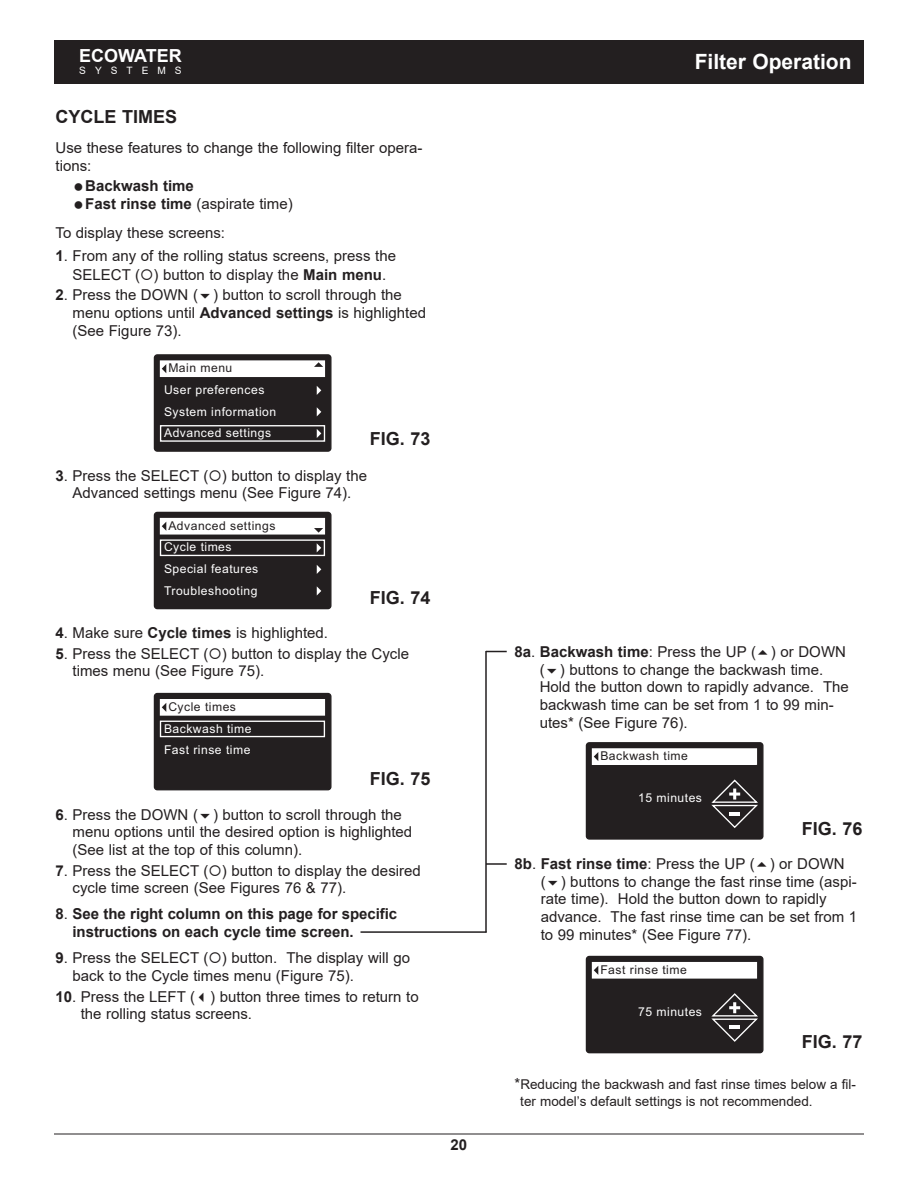
<style>
.page{position:relative;width:918px;height:1188px;background:#fff}
.page>*{position:absolute;margin:0;border:0;box-sizing:border-box;transform-origin:0 0}
.t1{font:700 21px "Arial";color:#fff}
.t2{font:700 18px "Arial";color:#231f20}
.t3{font:700 18px "Arial";color:#fff}
.t4{font:15px/17.9px "Arial";color:#231f20}
.t5{font:700 15px/18px "Arial";letter-spacing:-.005em;color:#231f20}
.t6{font:13.5px/17px "Arial";color:#231f20}
.t7{font:12.15px/21.6px "Arial";letter-spacing:.04em;color:#fff}
.t8{font:12.15px "Arial";letter-spacing:.04em;color:#231f20}
.t9{font:10.2px "Arial";letter-spacing:.89em;color:#fff}
.s1{font-weight:400}
.s2{font-weight:700}
.s3{font-size:15px}
</style>
<div class="page">
<hr style="left:54px;top:1134px;width:810px;height:1px;background:#231f20">
<div style="left:154px;top:694px;width:177px;height:96px;background:#231f20;border-radius:3px"></div>
<div style="left:154px;top:693px;width:178px;height:97px;border:1px solid #231f20;border-radius:3px"></div>
<div style="left:161px;top:700px;width:163px;height:15px;background:#fff"></div>
<div style="left:160px;top:699px;width:165px;height:17px;border:1px solid #fff"></div>
<div style="left:160px;top:721px;width:165px;height:16px;border:1px solid #fff"></div>
<svg style="left:162px;top:703px;width:4px;height:9px"></svg>
<div style="left:154px;top:512px;width:177px;height:97px;background:#231f20;border-radius:3px"></div>
<div style="left:154px;top:512px;width:178px;height:97px;border:1px solid #231f20;border-radius:3px"></div>
<div style="left:161px;top:519px;width:163px;height:15px;background:#fff"></div>
<div style="left:160px;top:518px;width:165px;height:17px;border:1px solid #fff"></div>
<div style="left:160px;top:539px;width:165px;height:17px;border:1px solid #fff"></div>
<svg style="left:317px;top:586px;width:4px;height:9px"></svg>
<svg style="left:317px;top:565px;width:4px;height:9px"></svg>
<svg style="left:314px;top:528px;width:9px;height:5px"></svg>
<svg style="left:162px;top:522px;width:4px;height:9px"></svg>
<svg style="left:317px;top:543px;width:4px;height:9px"></svg>
<div style="left:154px;top:355px;width:177px;height:96px;background:#231f20;border-radius:3px"></div>
<div style="left:154px;top:354px;width:178px;height:98px;border:1px solid #231f20;border-radius:3px"></div>
<div style="left:161px;top:361px;width:163px;height:15px;background:#fff"></div>
<div style="left:160px;top:360px;width:165px;height:17px;border:1px solid #fff"></div>
<svg style="left:317px;top:429px;width:4px;height:9px"></svg>
<svg style="left:317px;top:407px;width:4px;height:9px"></svg>
<svg style="left:162px;top:364px;width:4px;height:9px"></svg>
<svg style="left:317px;top:386px;width:4px;height:9px"></svg>
<div style="left:160px;top:425px;width:165px;height:17px;border:1px solid #fff"></div>
<svg style="left:314px;top:362px;width:9px;height:5px"></svg>
<div style="left:586px;top:956px;width:177px;height:97px;background:#231f20;border-radius:3px"></div>
<div style="left:586px;top:956px;width:178px;height:97px;border:1px solid #231f20;border-radius:3px"></div>
<div style="left:593px;top:963px;width:163px;height:15px;background:#fff"></div>
<div style="left:592px;top:962px;width:165px;height:17px;border:1px solid #fff"></div>
<svg style="left:594px;top:966px;width:4px;height:9px"></svg>
<svg style="left:711px;top:993px;width:47px;height:49px"></svg>
<hr style="left:486px;top:863px;width:21px;height:2px;background:#231f20">
<hr style="left:361px;top:931px;width:126px;height:2px;background:#231f20">
<div style="left:54px;top:40px;width:810px;height:44px;background:#231f20"></div>
<div style="left:586px;top:743px;width:177px;height:96px;background:#231f20;border-radius:3px"></div>
<div style="left:586px;top:742px;width:178px;height:98px;border:1px solid #231f20;border-radius:3px"></div>
<div style="left:593px;top:749px;width:163px;height:15px;background:#fff"></div>
<div style="left:592px;top:748px;width:165px;height:17px;border:1px solid #fff"></div>
<svg style="left:594px;top:752px;width:4px;height:9px"></svg>
<svg style="left:711px;top:779px;width:47px;height:49px"></svg>
<svg style="left:487px;top:651px;width:20px;height:1px"></svg>
<hr style="left:485px;top:651px;width:2px;height:281px;background:#231f20">
<p class="t3" style="left:79px;top:46px;width:104px">ECOWATER</p>
<p class="t9" style="left:79px;top:65px;width:104px">SYSTEMS</p>
<p class="t2" style="left:56px;top:106px;width:123px">CYCLE TIMES</p>
<p class="t4" style="left:56px;top:139px;width:368px">Use these features to change the following filter opera&shy;tions:</p>
<p class="t5" style="left:85px;top:177px;width:209px">Backwash time<br>Fast rinse time <span class="s1">(aspirate time)</span></p>
<p class="t4" style="left:56px;top:224px;width:171px">To display these screens:</p>
<p class="t4" style="left:56px;top:247px;width:342px;line-height:18.6px;text-align:center"><span class="s2">1</span>. From any of the rolling status screens, press the<br>SELECT (○) button to display the <span class="s2">Main menu</span>.</p>
<p class="t4" style="left:73px;top:287px;width:355px;text-indent:-17px"><span class="s2">2</span>. Press the DOWN ( ) button to scroll through the menu options until <span class="s2">Advanced settings</span> is highlighted (See Figure 73).</p>
<p class="t8" style="left:168px;top:364px;width:65px">Main menu</p>
<p class="t7" style="left:164px;top:380px;width:114px">User preferences<br>System information<br>Advanced settings</p>
<p class="t2" style="left:370px;top:429px;width:62px">FIG. 73</p>
<p class="t4" style="left:56px;top:467px;width:313px;line-height:17.4px;text-align:center"><span class="s2">3</span>. Press the SELECT (○) button to display the<br>Advanced settings menu (See Figure 74).</p>
<p class="t8" style="left:168px;top:521px;width:109px">Advanced settings</p>
<p class="t7" style="left:164px;top:538px;width:96px">Cycle times<br>Special features<br>Troubleshooting</p>
<p class="t2" style="left:370px;top:588px;width:62px">FIG. 74</p>
<p class="t4" style="left:56px;top:624px;width:274px"><span class="s2">4</span>. Make sure <span class="s2">Cycle times</span> is highlighted.</p>
<p class="t4" style="left:73px;top:645px;width:338px;line-height:17.4px;text-indent:-17px"><span class="s2">5</span>. Press the SELECT (○) button to display the Cycle times menu (See Figure 75).</p>
<p class="t8" style="left:168px;top:702px;width:69px">Cycle times</p>
<p class="t7" style="left:164px;top:719px;width:89px">Backwash time<br>Fast rinse time</p>
<p class="t2" style="left:370px;top:769px;width:62px">FIG. 75</p>
<p class="t4" style="left:73px;top:806px;width:341px;text-indent:-17px"><span class="s2">6</span>. Press the DOWN ( ) button to scroll through the menu options until the desired option is highlighted (See list at the top of this column).</p>
<p class="t4" style="left:73px;top:862px;width:350px;line-height:17.4px;text-indent:-17px"><span class="s2">7</span>. Press the SELECT (○) button to display the desired cycle time screen (See Figures 76 &amp; 77).</p>
<p class="t5" style="left:73px;top:905px;width:326px;text-indent:-17px">8<span class="s1">.</span> See the right column on this page for specific instructions on each cycle time screen.</p>
<p class="t4" style="left:73px;top:949px;width:339px;line-height:17.4px;text-indent:-17px"><span class="s2">9</span>. Press the SELECT (○) button. The display will go back to the Cycle times menu (Figure 75).</p>
<p class="t4" style="left:81px;top:988px;width:339px;line-height:17.1px;text-indent:-25px"><span class="s2">10</span>. Press the LEFT (✓) button three times to return to the rolling status screens.</p>
<p class="t5" style="left:451px;top:1136px;width:18px">20</p>
<h1 class="t1" style="left:695px;top:50px;width:158px">Filter Operation</h1>
<p class="t4" style="left:540px;top:643px;width:311px;text-indent:-25px"><span class="s2">8a</span>. <span class="s2">Backwash time</span>: Press the UP ( ) or DOWN ( ) buttons to change the backwash time.<br>Hold the button down to rapidly advance. The backwash time can be set from 1 to 99 min&shy;utes* (See Figure 76).</p>
<p class="t8" style="left:600px;top:752px;width:89px">Backwash time</p>
<p class="t7" style="left:638px;top:788px;width:65px">15 minutes</p>
<p class="t2" style="left:802px;top:819px;width:62px">FIG. 76</p>
<p class="t4" style="left:541px;top:855px;width:318px;text-indent:-26px"><span class="s2">8b</span>. <span class="s2">Fast rinse time</span>: Press the UP ( ) or DOWN<br>( ) buttons to change the fast rinse time (aspi&shy;rate time). Hold the button down to rapidly advance. The fast rinse time can be set from 1 to 99 minutes* (See Figure 77).</p>
<p class="t8" style="left:600px;top:965px;width:88px">Fast rinse time</p>
<p class="t7" style="left:638px;top:1002px;width:65px">75 minutes</p>
<p class="t2" style="left:802px;top:1032px;width:62px">FIG. 77</p>
<p class="t6" style="left:520px;top:1076px;width:337px;text-indent:-6px"><span class="s3">*</span>Reducing the backwash and fast rinse times below a fil&shy;ter model’s default settings is not recommended.</p>
</div>
